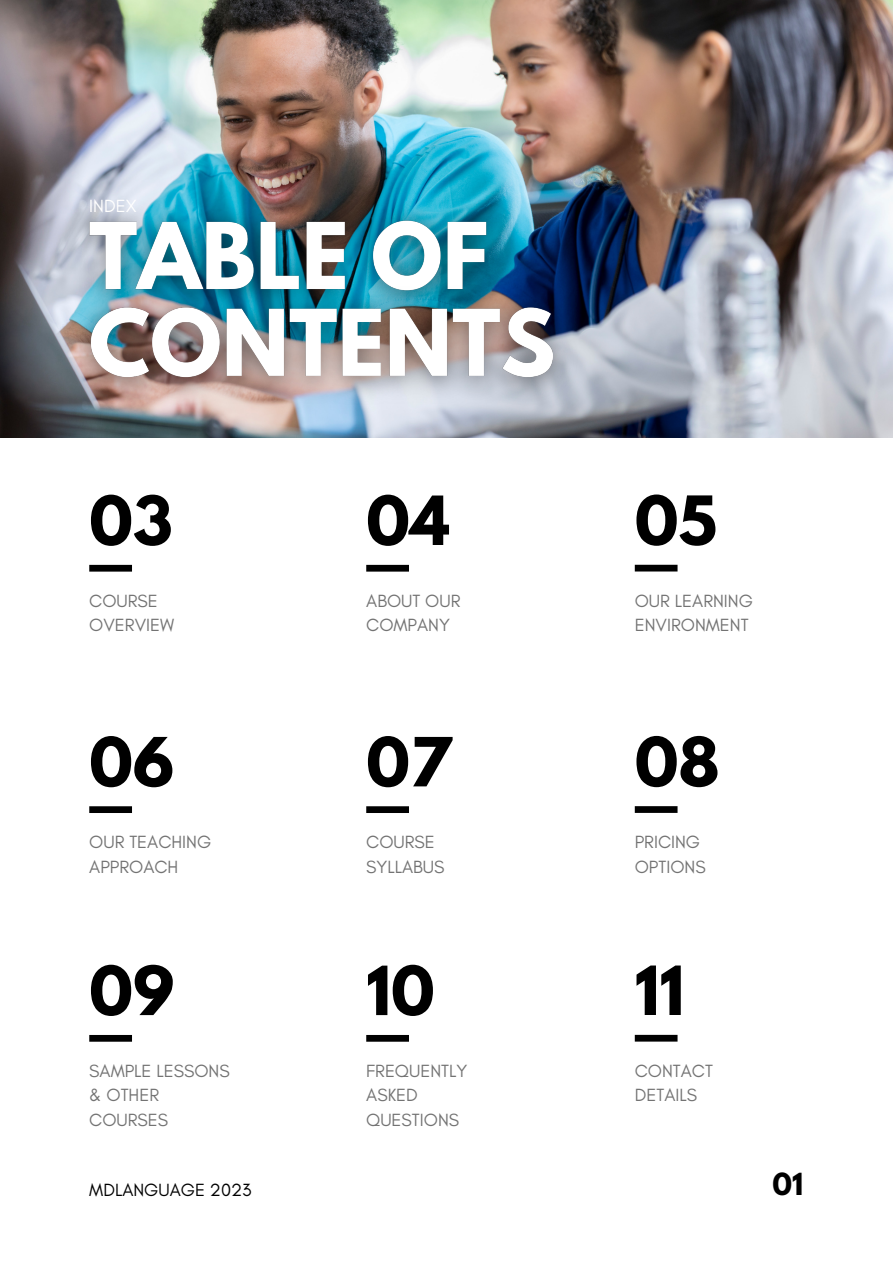
<style>
.page{position:relative;width:893px;height:1264px;background:#fff}
.page>*{position:absolute;margin:0;border:0;box-sizing:border-box;transform-origin:0 0}
.t1{font:700 60px "League Spartan";color:#000}
.t2{font:700 27px "League Spartan";color:#000}
.t3{font:18px/24.8px "Glacial Indifference";color:#737373}
.t4{font:18px "Glacial Indifference";color:#000}
.t5{font:18px "Glacial Indifference";color:#fff}
</style>
<div class="page">
<img style="left:0;top:0;width:892px;height:437px">
<div style="left:366px;top:565px;width:43px;height:6px;background:#000"></div>
<div style="left:89px;top:565px;width:43px;height:6px;background:#000"></div>
<div style="left:634px;top:564px;width:43px;height:7px;background:#000"></div>
<div style="left:366px;top:806px;width:43px;height:7px;background:#000"></div>
<div style="left:89px;top:806px;width:43px;height:7px;background:#000"></div>
<div style="left:634px;top:806px;width:43px;height:7px;background:#000"></div>
<div style="left:366px;top:1034px;width:43px;height:7px;background:#000"></div>
<div style="left:89px;top:1034px;width:43px;height:7px;background:#000"></div>
<img style="left:55px;top:189px;width:532px;height:225px">
<div style="left:634px;top:1034px;width:43px;height:7px;background:#000"></div>
<p class="t5" style="left:89px;top:194px;width:49px">INDEX</p>
<p class="t1" style="left:89px;top:491px;width:85px">03</p>
<p class="t3" style="left:89px;top:588px;width:86px">COURSE<br>OVERVIEW</p>
<p class="t1" style="left:89px;top:732px;width:86px">06</p>
<p class="t3" style="left:89px;top:829px;width:123px">OUR TEACHING<br>APPROACH</p>
<p class="t1" style="left:89px;top:961px;width:86px">09</p>
<p class="t3" style="left:89px;top:1058px;width:142px">SAMPLE LESSONS</p>
<p class="t3" style="left:89px;top:1082px;width:80px">&amp; OTHER<br>COURSES</p>
<p class="t4" style="left:89px;top:1179px;width:164px">MDLANGUAGE 2023</p>
<p class="t1" style="left:366px;top:491px;width:85px">04</p>
<p class="t3" style="left:366px;top:588px;width:96px">ABOUT OUR<br>COMPANY</p>
<p class="t1" style="left:366px;top:732px;width:86px">07</p>
<p class="t3" style="left:366px;top:829px;width:80px">COURSE<br>SYLLABUS</p>
<p class="t1" style="left:366px;top:961px;width:70px">10</p>
<p class="t3" style="left:366px;top:1058px;width:103px">FREQUENTLY<br>ASKED<br>QUESTIONS</p>
<p class="t1" style="left:634px;top:491px;width:84px">05</p>
<p class="t3" style="left:634px;top:588px;width:120px">OUR LEARNING<br>ENVIRONMENT</p>
<p class="t1" style="left:634px;top:732px;width:86px">08</p>
<p class="t3" style="left:634px;top:829px;width:72px">PRICING<br>OPTIONS</p>
<p class="t1" style="left:634px;top:960px;width:51px">11</p>
<p class="t3" style="left:634px;top:1057px;width:80px">CONTACT<br>DETAILS</p>
<p class="t2" style="left:772px;top:1170px;width:32px">01</p>
</div>
